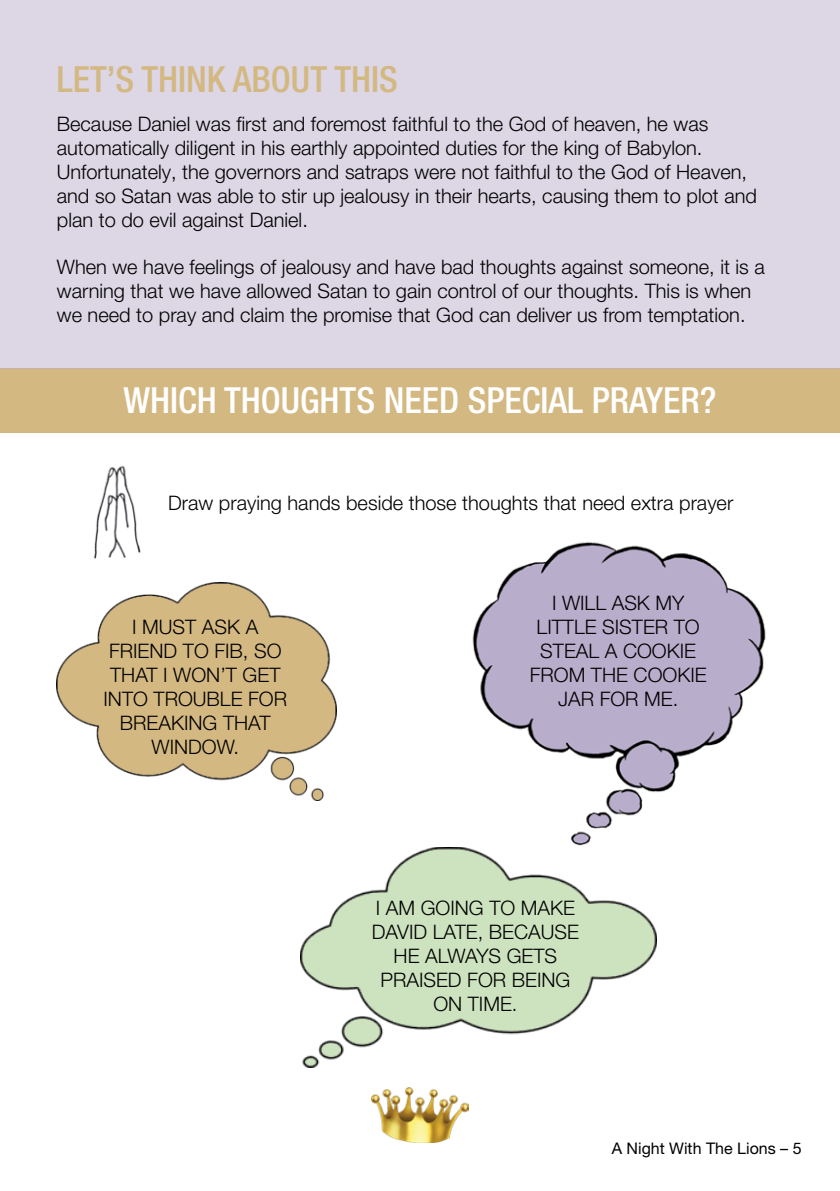
<style>
.page{position:relative;width:840px;height:1191px;background:#fff}
.page>*{position:absolute;margin:0;border:0;box-sizing:border-box;transform-origin:0 0}
.t1{font:500 condensed 36px "Helvetica Neue LT Pro";color:#fff}
.t2{font:500 condensed 36px "Helvetica Neue LT Pro";color:#d3b882}
.t3{font:300 20px/24px "Helvetica Neue LT Pro";color:#000;text-align:center}
.t4{font:16px "Helvetica Neue LT Pro";color:#000}
</style>
<div class="page">
<img style="left:372px;top:1087px;width:96px;height:55px">
<img style="left:300px;top:847px;width:356px;height:220px">
<img style="left:472px;top:542px;width:294px;height:304px">
<img style="left:57px;top:582px;width:279px;height:218px">
<div style="left:0;top:368px;width:839px;height:64px;background:#d3b882"></div>
<div style="left:0;top:0;width:839px;height:369px;background:#dcd6e5"></div>
<img style="left:94px;top:465px;width:47px;height:94px">
<p class="t2" style="left:57px;top:58px;width:342px">LET’S THINK ABOUT THIS</p>
<p class="t3" style="left:57px;top:112px;width:701px;text-align:left">Because Daniel was first and foremost faithful to the God of heaven, he was automatically diligent in his earthly appointed duties for the king of Babylon.<br>Unfortunately, the governors and satraps were not faithful to the God of Heaven, and so Satan was able to stir up jealousy in their hearts, causing them to plot and plan to do evil against Daniel.</p>
<p class="t3" style="left:57px;top:254px;width:709px;text-align:left">When we have feelings of jealousy and have bad thoughts against someone, it is a warning that we have allowed Satan to gain control of our thoughts. This is when we need to pray and claim the promise that God can deliver us from temptation.</p>
<p class="t1" style="left:123px;top:379px;width:594px">WHICH THOUGHTS NEED SPECIAL PRAYER?</p>
<p class="t3" style="left:168px;top:491px;width:566px">Draw praying hands beside those thoughts that need extra prayer</p>
<p class="t3" style="left:103px;top:614px;width:185px">I MUST ASK A<br>FRIEND TO FIB, SO<br>THAT I WON’T GET<br>INTO TROUBLE FOR<br>BREAKING THAT<br>WINDOW.</p>
<p class="t3" style="left:529px;top:590px;width:178px">I WILL ASK MY<br>LITTLE SISTER TO<br>STEAL A COOKIE<br>FROM THE COOKIE<br>JAR FOR ME.</p>
<p class="t3" style="left:372px;top:895px;width:208px">I AM GOING TO MAKE<br>DAVID LATE, BECAUSE<br>HE ALWAYS GETS<br>PRAISED FOR BEING<br>ON TIME.</p>
<p class="t4" style="left:611px;top:1138px;width:191px">A Night With The Lions – 5</p>
</div>
